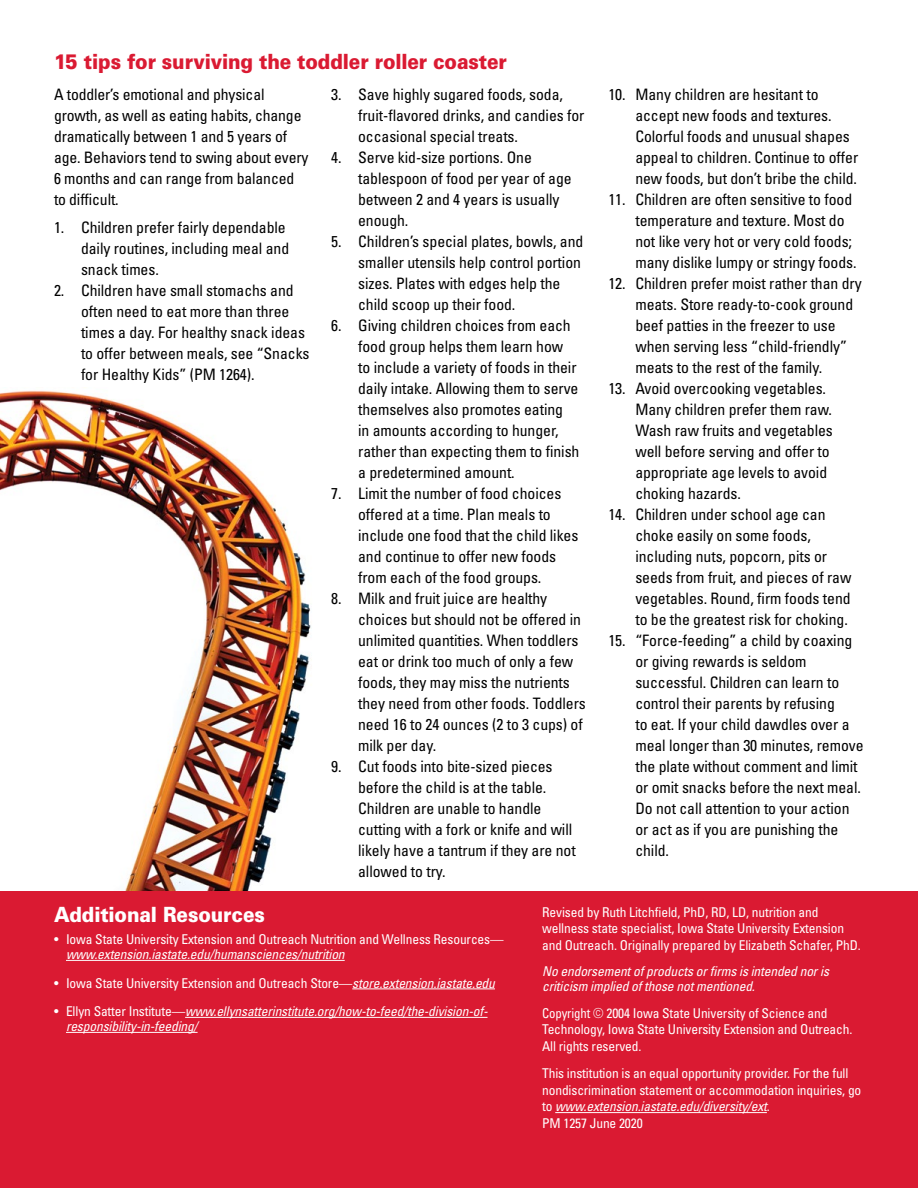
<style>
.page{position:relative;width:918px;height:1188px;background:#fff}
.page>*{position:absolute;margin:0;border:0;box-sizing:border-box;transform-origin:0 0}
.t1{font:900 21px "Univers LT Std";letter-spacing:-.01em;color:#da1a32;scale:.9 1}
.t2{font:900 21px "Univers LT Std";letter-spacing:-.01em;color:#fff;scale:.9 1}
.Body_Numbers{font:condensed 15.75px/21px "Univers LT Std";letter-spacing:-.005em;color:#000}
.Body{font:condensed 15.75px/21px "Univers LT Std";letter-spacing:-.01em;color:#000}
.Disclaimer_and_Resou{font:condensed 13.5px/16.5px "Univers LT Std";letter-spacing:-.01em;color:#fff}
.Resources{font:condensed 13.5px/15px "Univers LT Std";letter-spacing:-.01em;color:#fff}
.Disclaimer_and_Resou-2{font:condensed 13.5px/16.5px "Univers LT Std";letter-spacing:-.01em;color:#fff;scale:.95 1}
.Resources-2{font:italic condensed 13.5px/15px "Univers LT Std";letter-spacing:-.01em;color:#fff}
.Disclaimer_Italic{font:italic condensed 13.5px/15px "Univers LT Std";letter-spacing:-.01em;color:#fff}
.s1{font-style:italic}
.s2{font-style:normal}
.s3{font-family:"Benton Sans";font-stretch:normal}
</style>
<div class="page">
<div style="left:0;top:891px;width:918px;height:297px;background:#da1a32"></div>
<hr style="left:66px;top:960px;width:279px;height:1px;background:#fff">
<hr style="left:352px;top:989px;width:143px;height:1px;background:#fff">
<hr style="left:185px;top:1017px;width:303px;height:1px;background:#fff">
<hr style="left:66px;top:1032px;width:132px;height:1px;background:#fff">
<hr style="left:555px;top:1112px;width:212px;height:1px;background:#fff">
<img style="left:0;top:390px;width:311px;height:501px">
<h2 class="t1" style="left:54px;top:48px;width:505px">15 tips for surviving the toddler roller coaster</h2>
<p class="Body" style="left:54px;top:84px;width:256px">A toddler’s emotional and physical growth, as well as eating habits, change dramatically between 1 and 5 years of age. Behaviors tend to swing about every 6 months and can range from balanced to difficult.</p>
<p class="Body_Numbers" style="left:81px;top:216px;width:210px;text-indent:-27px">1. Children prefer fairly dependable daily routines, including meal and snack times.</p>
<p class="Body_Numbers" style="left:81px;top:279px;width:230px;text-indent:-27px">2. Children have small stomachs and often need to eat more than three times a day. For healthy snack ideas to offer between meals, see “Snacks for Healthy Kids” (PM 1264).</p>
<p class="Body_Numbers" style="left:358px;top:84px;width:228px;text-indent:-27px">3. Save highly sugared foods, soda, fruit-flavored drinks, and candies for occasional special treats.</p>
<p class="Body_Numbers" style="left:358px;top:147px;width:215px;text-indent:-27px">4. Serve kid-size portions. One tablespoon of food per year of age between 2 and 4 years is usually enough.</p>
<p class="Body_Numbers" style="left:358px;top:231px;width:227px;text-indent:-27px">5. Children’s special plates, bowls, and smaller utensils help control portion sizes. Plates with edges help the child scoop up their food.</p>
<p class="Body_Numbers" style="left:358px;top:315px;width:223px;text-indent:-27px">6. Giving children choices from each food group helps them learn how<br>to include a variety of foods in their daily intake. Allowing them to serve themselves also promotes eating<br>in amounts according to hunger, rather than expecting them to finish a predetermined amount.</p>
<p class="Body_Numbers" style="left:358px;top:483px;width:222px;text-indent:-27px">7. Limit the number of food choices offered at a time. Plan meals to include one food that the child likes and continue to offer new foods from each of the food groups.</p>
<p class="Body_Numbers" style="left:358px;top:588px;width:229px;text-indent:-27px">8. Milk and fruit juice are healthy choices but should not be offered in unlimited quantities. When toddlers eat or drink too much of only a few foods, they may miss the nutrients they need from other foods. Toddlers need 16 to 24 ounces (2 to 3 cups) of milk per day.</p>
<p class="Body_Numbers" style="left:358px;top:756px;width:219px;text-indent:-27px">9. Cut foods into bite-sized pieces before the child is at the table.<br>Children are unable to handle cutting with a fork or knife and will likely have a tantrum if they are not allowed to try.</p>
<p class="Body_Numbers" style="left:635px;top:84px;width:224px;text-indent:-27px">10. Many children are hesitant to accept new foods and textures.<br>Colorful foods and unusual shapes appeal to children. Continue to offer new foods, but don’t bribe the child.</p>
<p class="Body_Numbers" style="left:635px;top:189px;width:223px;text-indent:-27px">11. Children are often sensitive to food temperature and texture. Most do not like very hot or very cold foods; many dislike lumpy or stringy foods.</p>
<p class="Body_Numbers" style="left:635px;top:273px;width:228px;text-indent:-27px">12. Children prefer moist rather than dry meats. Store ready-to-cook ground beef patties in the freezer to use when serving less “child-friendly” meats to the rest of the family.</p>
<p class="Body_Numbers" style="left:635px;top:378px;width:199px;text-indent:-27px">13. Avoid overcooking vegetables.<br>Many children prefer them raw.<br>Wash raw fruits and vegetables well before serving and offer to appropriate age levels to avoid choking hazards.</p>
<p class="Body_Numbers" style="left:635px;top:504px;width:218px;text-indent:-27px">14. Children under school age can choke easily on some foods, including nuts, popcorn, pits or seeds from fruit, and pieces of raw vegetables. Round, firm foods tend to be the greatest risk for choking.</p>
<p class="Body_Numbers" style="left:635px;top:630px;width:230px;text-indent:-27px">15. “Force-feeding” a child by coaxing or giving rewards is seldom successful. Children can learn to control their parents by refusing<br>to eat. If your child dawdles over a meal longer than 30 minutes, remove the plate without comment and limit or omit snacks before the next meal.<br>Do not call attention to your action or act as if you are punishing the child.</p>
<h2 class="t2" style="left:54px;top:902px;width:236px">Additional Resources</h2>
<p class="Resources" style="left:66px;top:932px;width:439px;text-indent:-12px">• Iowa State University Extension and Outreach Nutrition and Wellness Resources— <span class="s1">www.extension.iastate.edu/humansciences/nutrition</span></p>
<p class="Resources" style="left:54px;top:975px;width:443px">• Iowa State University Extension and Outreach Store—<span class="s1">store.extension.iastate.edu</span></p>
<p class="Resources-2" style="left:66px;top:1004px;width:423px;text-indent:-12px"><span class="s2">• Ellyn Satter Institute—</span>www.ellynsatterinstitute.org/how-to-feed/the-division-of&shy;responsibility-in-feeding/</p>
<p class="Disclaimer_and_Resou" style="left:542px;top:904px;width:320px">Revised by Ruth Litchfield, PhD, RD, LD, nutrition and wellness state specialist, Iowa State University Extension and Outreach. Originally prepared by Elizabeth Schafer, PhD.</p>
<p class="Disclaimer_Italic" style="left:542px;top:963px;width:288px">No endorsement of products or firms is intended nor is criticism implied of those not mentioned.</p>
<p class="Disclaimer_and_Resou-2" style="left:542px;top:1005px;width:328px">Copyright <span class="s3">©</span> 2004 Iowa State University of Science and<br>Technology, Iowa State University Extension and Outreach.<br>All rights reserved.</p>
<p class="Disclaimer_and_Resou" style="left:542px;top:1065px;width:321px">This institution is an equal opportunity provider. For the full nondiscrimination statement or accommodation inquiries, go to <span class="s1">www.extension.iastate.edu/diversity/ext</span>.<br>PM 1257 June 2020</p>
</div>
